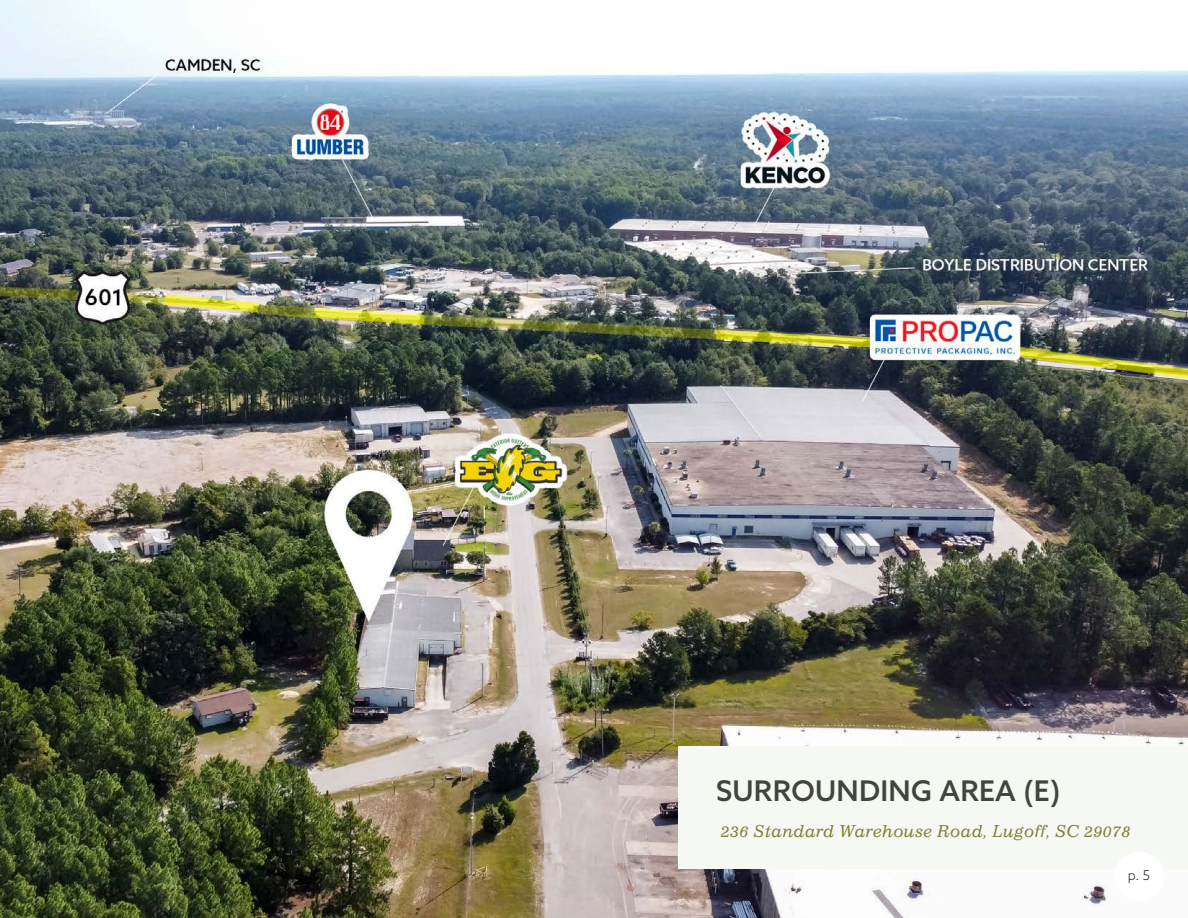
<style>
.page{position:relative;width:1188px;height:918px;background:#fff}
.page>*{position:absolute;margin:0;border:0;box-sizing:border-box;transform-origin:0 0}
.t1{font:500 28.5px "Azo Sans";letter-spacing:.01em;color:#40453d}
.t2{font:italic 16.5px "Impressum Std";letter-spacing:.01em;color:#837e36}
.t3{font:300 13.5px "Azo Sans";color:#231f20}
</style>
<div class="page">
<img style="left:0;top:0;width:1188px;height:918px">
<div style="left:678px;top:746px;width:510px;height:123px;background:#f6f8f4"></div>
<div style="left:1115px;top:851px;width:49px;height:50px;background:#fff;border-radius:50%"></div>
<p class="t1" style="left:716px;top:772px;width:346px">SURROUNDING AREA (E)</p>
<p class="t2" style="left:721px;top:821px;width:411px">236 Standard Warehouse Road, Lugoff, SC 29078</p>
<p class="t3" style="left:1128px;top:865px;width:24px">p. 5</p>
</div>
